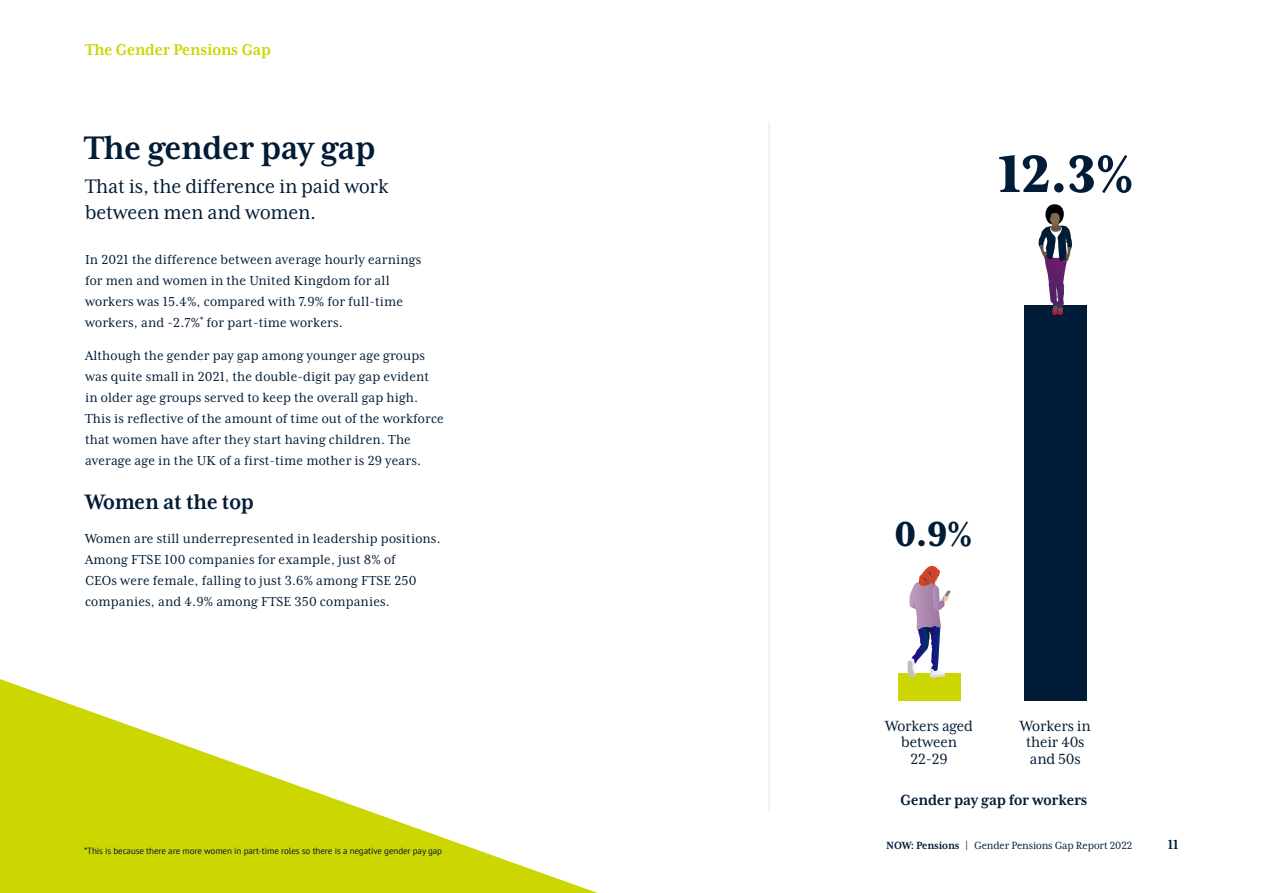
<style>
.page{position:relative;width:1263px;height:893px;background:#fff}
.page>*{position:absolute;margin:0;border:0;box-sizing:border-box;transform-origin:0 0}
.t1{font:800 59.85px "Mrs Eaves XL Serif Nar OT";color:#001c36}
.t2{font:800 39.75px "Mrs Eaves XL Serif Nar OT";color:#001c36}
.t3{font:700 37.5px "Mrs Eaves XL Serif Nar OT";letter-spacing:-.01em;color:#001c36}
.t4{font:700 24px "Mrs Eaves XL Serif Nar OT";letter-spacing:-.01em;color:#001c36}
.t5{font:22.5px/25.5px "Mrs Eaves XL Serif Nar OT";letter-spacing:-.01em;color:#001c36}
.t6{font:700 18px "Mrs Eaves XL Serif Nar OT";letter-spacing:-.01em;color:#cdd500}
.t7{font:16.95px/17px "Mrs Eaves XL Serif Nar OT";letter-spacing:-.01em;color:#001c36;text-align:center}
.t8{font:700 16.95px "Mrs Eaves XL Serif Nar OT";letter-spacing:-.01em;color:#001c36}
.t9{font:15px/21px "Mrs Eaves XL Serif Nar OT";letter-spacing:.01em;color:#001c36}
.t10{font:700 15px "Mrs Eaves XL Serif Nar OT";color:#001c36}
.t11{font:12px "Mrs Eaves XL Serif Nar OT";letter-spacing:-.01em;color:#001c36}
.t12{font:9px "PT Sans";letter-spacing:-.01em;color:#001c36}
.s1{font-weight:700}
</style>
<div class="page">
<svg style="left:0;top:679px;width:598px;height:214px"></svg>
<div style="left:1024px;top:305px;width:62px;height:396px;background:#001c36"></div>
<div style="left:898px;top:673px;width:62px;height:28px;background:#ccd600"></div>
<svg style="left:907px;top:566px;width:44px;height:112px"></svg>
<svg style="left:1045px;top:204px;width:19px;height:21px"></svg>
<svg style="left:1038px;top:208px;width:34px;height:107px"></svg>
<hr style="left:769px;top:122px;width:1px;height:689px;background:#e2e4ea">
<p class="t6" style="left:85px;top:41px;width:187px">The Gender Pensions Gap</p>
<h3 class="t3" style="left:84px;top:129px;width:293px">The gender pay gap</h3>
<h3 class="t5" style="left:85px;top:174px;width:305px">That is, the difference in paid work between men and women.</h3>
<p class="t9" style="left:85px;top:249px;width:338px">In 2021 the difference between average hourly earnings for men and women in the United Kingdom for all workers was 15.4%, compared with 7.9% for full-time workers, and -2.7%<sup>*</sup> for part-time workers.</p>
<p class="t9" style="left:85px;top:345px;width:360px">Although the gender pay gap among younger age groups was quite small in 2021, the double-digit pay gap evident in older age groups served to keep the overall gap high.<br>This is reflective of the amount of time out of the workforce that women have after they start having children. The average age in the UK of a first-time mother is 29 years.</p>
<h3 class="t4" style="left:85px;top:490px;width:170px">Women at the top</h3>
<p class="t9" style="left:85px;top:528px;width:357px">Women are still underrepresented in leadership positions.<br>Among FTSE 100 companies for example, just 8% of<br>CEOs were female, falling to just 3.6% among FTSE 250 companies, and 4.9% among FTSE 350 companies.</p>
<p class="t12" style="left:84px;top:845px;width:360px">*This is because there are more women in part-time roles so there is a negative gender pay gap</p>
<h1 class="t1" style="left:998px;top:144px;width:137px">12.3%</h1>
<h2 class="t2" style="left:894px;top:514px;width:79px">0.9%</h2>
<p class="t7" style="left:885px;top:717px;width:90px">Workers aged between<br>22-29</p>
<p class="t7" style="left:1020px;top:717px;width:72px">Workers in their 40s and 50s</p>
<p class="t8" style="left:900px;top:791px;width:189px">Gender pay gap for workers</p>
<p class="t11" style="left:886px;top:839px;width:248px"><span class="s1">NOW: Pensions |</span> Gender Pensions Gap Report 2022</p>
<p class="t10" style="left:1168px;top:837px;width:12px">11</p>
</div>
